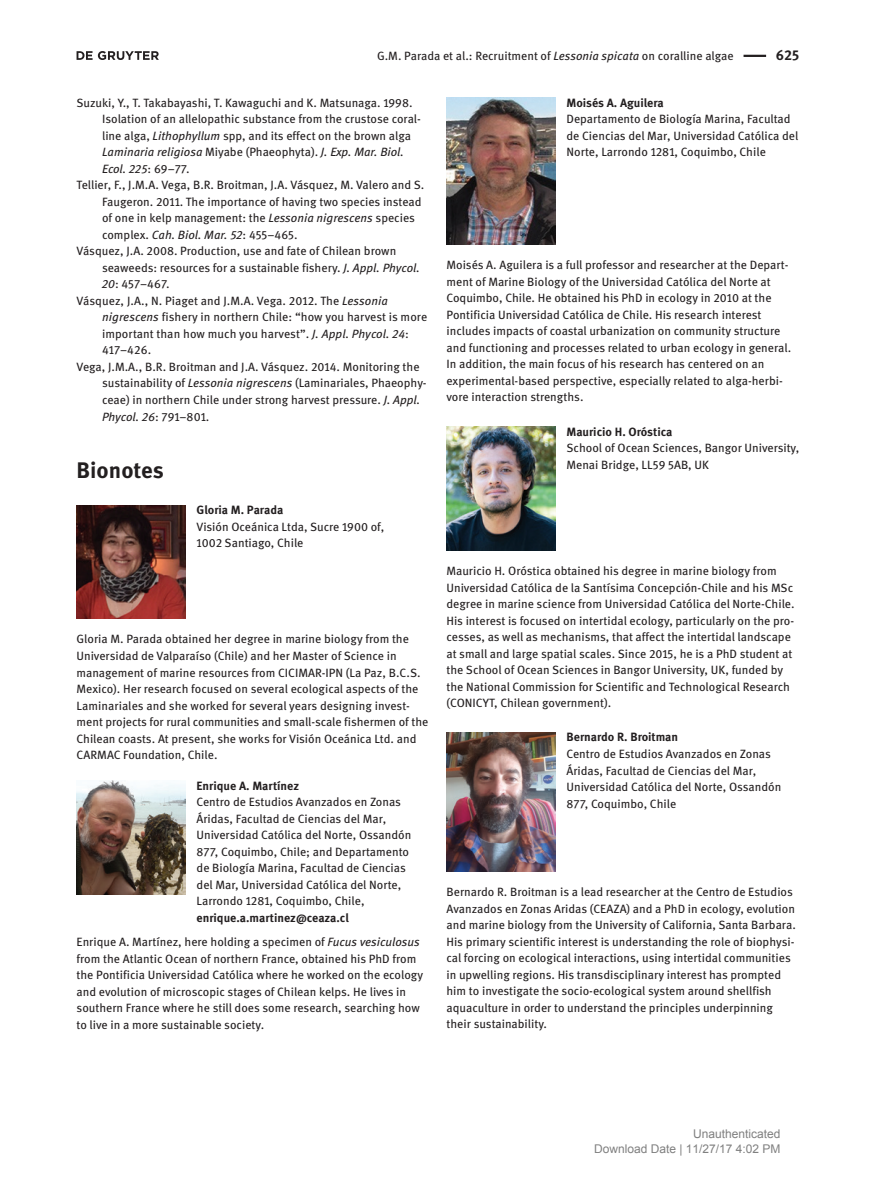
<style>
.page{position:relative;width:893px;height:1191px;background:#fff}
.page>*{position:absolute;margin:0;border:0;box-sizing:border-box;transform-origin:0 0}
.t1{font:700 22.5px "DG Meta Science";color:#231f20}
.t2{font:700 14.25px "DG Meta Science";color:#231f20}
.t3{font:12px/16.5px "DG Meta Science";color:#231f20}
.t4{font:italic 12px "DG Meta Science";color:#231f20}
.t5{font:700 12px "DG Meta Science";color:#231f20}
.t6{font:12px/15px "Arial";color:#808080;text-align:right}
.s1{font-style:italic}
.s2{font-style:normal}
.s3{font-weight:700}
</style>
<div class="page">
<hr style="left:743px;top:55px;width:23px;height:2px;background:#231f20">
<img style="left:77px;top:505px;width:109px;height:113px">
<img style="left:77px;top:780px;width:109px;height:114px">
<img style="left:446px;top:98px;width:110px;height:146px">
<img style="left:446px;top:426px;width:110px;height:124px">
<img style="left:446px;top:732px;width:110px;height:139px">
<svg style="left:77px;top:51px;width:82px;height:9px"></svg>
<p class="t3" style="left:377px;top:47px;width:358px">G.M. Parada et al.: Recruitment of <span class="s1">Lessonia spicata</span> on coralline algae</p>
<p class="t2" style="left:776px;top:44px;width:25px">625</p>
<p class="t3" style="left:77px;top:94px;width:337px">Suzuki, Y., T. Takabayashi, T. Kawaguchi and K. Matsunaga. 1998.</p>
<p class="t3" style="left:102px;top:111px;width:320px">Isolation of an allelopathic substance from the crustose coral-</p>
<p class="t3" style="left:102px;top:127px;width:310px">line alga, <span class="s1">Lithophyllum</span> spp, and its effect on the brown alga</p>
<p class="t4" style="left:102px;top:143px;width:303px">Laminaria religiosa <span class="s2">Miyabe (Phaeophyta).</span> J. Exp. Mar. Biol.</p>
<p class="t4" style="left:102px;top:159px;width:89px">Ecol. 225<span class="s2">: 69–77.</span></p>
<p class="t3" style="left:77px;top:177px;width:349px">Tellier, F., J.M.A. Vega, B.R. Broitman, J.A. Vásquez, M. Valero and S.</p>
<p class="t3" style="left:102px;top:193px;width:321px">Faugeron. 2011. The importance of having two species instead</p>
<p class="t3" style="left:102px;top:210px;width:314px">of one in kelp management: the <span class="s1">Lessonia nigrescens</span> species</p>
<p class="t3" style="left:102px;top:226px;width:197px">complex. <span class="s1">Cah. Biol. Mar. 52</span>: 455–465.</p>
<p class="t3" style="left:77px;top:243px;width:321px">Vásquez, J.A. 2008. Production, use and fate of Chilean brown</p>
<p class="t3" style="left:102px;top:259px;width:319px">seaweeds: resources for a sustainable fishery. <span class="s1">J. Appl. Phycol.</span></p>
<p class="t3" style="left:102px;top:276px;width:69px"><span class="s1">20</span>: 457–467.</p>
<p class="t3" style="left:77px;top:292px;width:313px">Vásquez, J.A., N. Piaget and J.M.A. Vega. 2012. The <span class="s1">Lessonia</span></p>
<p class="t3" style="left:102px;top:309px;width:327px"><span class="s1">nigrescens</span> fishery in northern Chile: “how you harvest is more</p>
<p class="t3" style="left:102px;top:325px;width:308px">important than how much you harvest”. <span class="s1">J. Appl. Phycol. 24</span>:</p>
<p class="t3" style="left:102px;top:342px;width:51px">417–426.</p>
<p class="t3" style="left:77px;top:358px;width:344px">Vega, J.M.A., B.R. Broitman and J.A. Vásquez. 2014. Monitoring the</p>
<p class="t3" style="left:102px;top:375px;width:326px">sustainability of <span class="s1">Lessonia nigrescens</span> (Laminariales, Phaeophy-</p>
<p class="t3" style="left:102px;top:391px;width:320px">ceae) in northern Chile under strong harvest pressure. <span class="s1">J. Appl.</span></p>
<p class="t4" style="left:102px;top:407px;width:109px">Phycol. 26<span class="s2">: 791–801.</span></p>
<h1 class="t1" style="left:77px;top:452px;width:89px">Bionotes</h1>
<p class="t5" style="left:197px;top:500px;width:88px">Gloria M. Parada</p>
<p class="t3" style="left:197px;top:518px;width:189px">Visión Oceánica Ltda, Sucre 1900 of,<br>1002 Santiago, Chile</p>
<p class="t5" style="left:566px;top:93px;width:99px">Moisés A. Aguilera</p>
<p class="t3" style="left:566px;top:111px;width:233px">Departamento de Biología Marina, Facultad de Ciencias del Mar, Universidad Católica del<br>Norte, Larrondo 1281, Coquimbo, Chile</p>
<p class="t3" style="left:446px;top:256px;width:346px">Moisés A. Aguilera is a full professor and researcher at the Depart&shy;ment of Marine Biology of the Universidad Católica del Norte at Coquimbo, Chile. He obtained his PhD in ecology in 2010 at the Pontificia Universidad Católica de Chile. His research interest includes impacts of coastal urbanization on community structure and functioning and processes related to urban ecology in general.<br>In addition, the main focus of his research has centered on an experimental-based perspective, especially related to alga-herbi&shy;vore interaction strengths.</p>
<p class="t5" style="left:566px;top:422px;width:107px">Mauricio H. Oróstica</p>
<p class="t3" style="left:566px;top:439px;width:234px">School of Ocean Sciences, Bangor University,<br>Menai Bridge, LL59 5AB, UK</p>
<p class="t3" style="left:77px;top:631px;width:353px">Gloria M. Parada obtained her degree in marine biology from the Universidad de Valparaíso (Chile) and her Master of Science in management of marine resources from CICIMAR-IPN (La Paz, B.C.S.<br>Mexico). Her research focused on several ecological aspects of the Laminariales and she worked for several years designing invest&shy;ment projects for rural communities and small-scale fishermen of the Chilean coasts. At present, she works for Visión Oceánica Ltd. and CARMAC Foundation, Chile.</p>
<p class="t5" style="left:197px;top:775px;width:104px">Enrique A. Martínez</p>
<p class="t3" style="left:197px;top:793px;width:216px">Centro de Estudios Avanzados en Zonas Áridas, Facultad de Ciencias del Mar, Universidad Católica del Norte, Ossandón 877, Coquimbo, Chile; and Departamento de Biología Marina, Facultad de Ciencias del Mar, Universidad Católica del Norte, Larrondo 1281, Coquimbo, Chile,</p>
<p class="t3" style="left:77px;top:904px;width:345px;line-height:24.8px;text-indent:120px"><span class="s3">enrique.a.martinez@ceaza.cl<br></span>Enrique A. Martínez, here holding a specimen of <span class="s1">Fucus vesiculosus</span></p>
<p class="t3" style="left:77px;top:950px;width:348px">from the Atlantic Ocean of northern France, obtained his PhD from the Pontificia Universidad Católica where he worked on the ecology and evolution of microscopic stages of Chilean kelps. He lives in southern France where he still does some research, searching how to live in a more sustainable society.</p>
<p class="t3" style="left:446px;top:562px;width:350px">Mauricio H. Oróstica obtained his degree in marine biology from Universidad Católica de la Santísima Concepción-Chile and his MSc degree in marine science from Universidad Católica del Norte-Chile.<br>His interest is focused on intertidal ecology, particularly on the pro&shy;cesses, as well as mechanisms, that affect the intertidal landscape at small and large spatial scales. Since 2015, he is a PhD student at the School of Ocean Sciences in Bangor University, UK, funded by the National Commission for Scientific and Technological Research (CONICYT, Chilean government).</p>
<p class="t5" style="left:566px;top:727px;width:113px">Bernardo R. Broitman</p>
<p class="t3" style="left:566px;top:745px;width:216px">Centro de Estudios Avanzados en Zonas Áridas, Facultad de Ciencias del Mar, Universidad Católica del Norte, Ossandón 877, Coquimbo, Chile</p>
<p class="t3" style="left:446px;top:883px;width:351px">Bernardo R. Broitman is a lead researcher at the Centro de Estudios Avanzados en Zonas Aridas (CEAZA) and a PhD in ecology, evolution and marine biology from the University of California, Santa Barbara.<br>His primary scientific interest is understanding the role of biophysi&shy;cal forcing on ecological interactions, using intertidal communities in upwelling regions. His transdisciplinary interest has prompted him to investigate the socio-ecological system around shellfish aquaculture in order to understand the principles underpinning their sustainability.</p>
<p class="t6" style="left:594px;top:1127px;width:188px">Unauthenticated<br>Download Date | 11/27/17 4:02 PM</p>
</div>
